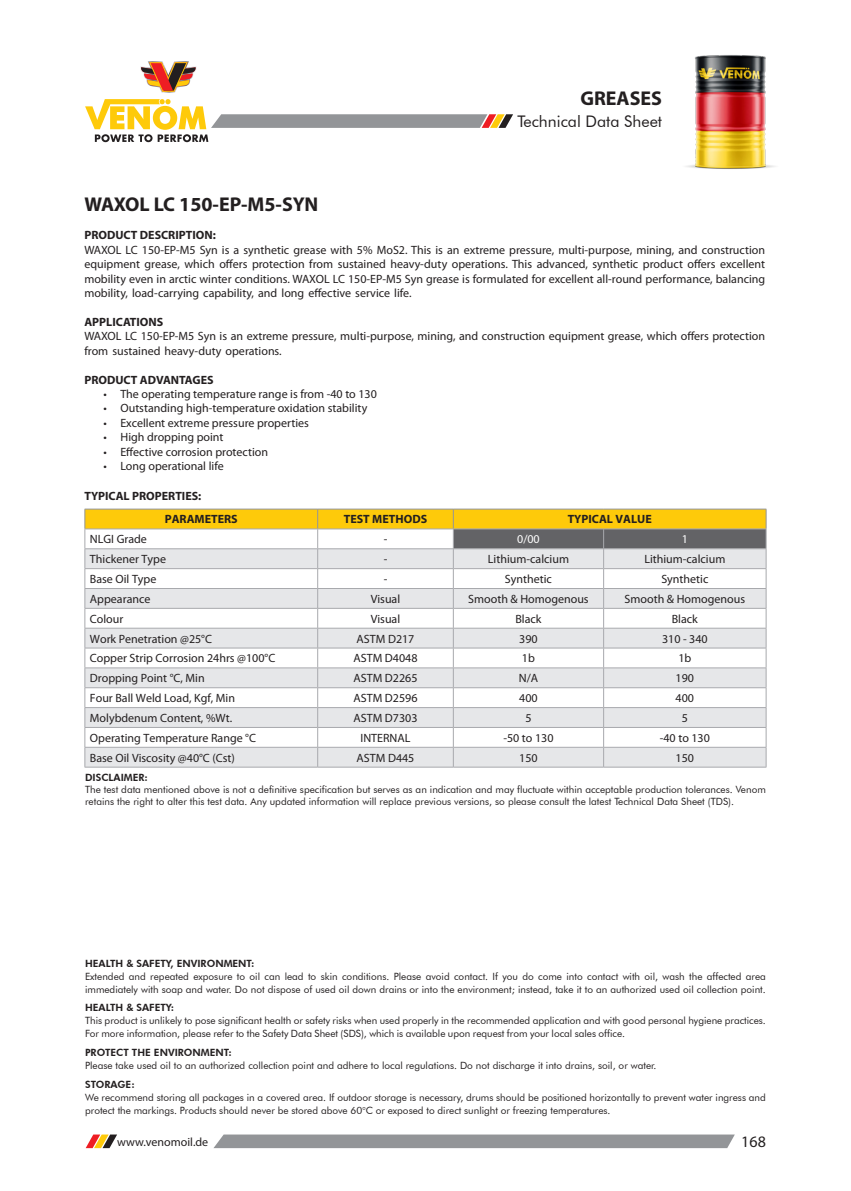
<style>
.page{position:relative;width:851px;height:1191px;background:#fff}
.page>*{position:absolute;margin:0;border:0;box-sizing:border-box;transform-origin:0 0}
.t1{font:700 20px "Myriad Pro";color:#231f20}
.t2{font:16px "Futura BT";color:#231f20}
.t3{font:16px "Myriad Pro";color:#231f20}
.t4{font:12px/14.4px "Myriad Pro";color:#231f20;text-align:justify}
.t5{font:700 12px "Myriad Pro";color:#231f20}
.t6{font:12px "Myriad Pro";color:#fff}
.t7{font:10px/13px "Futura BT";color:#231f20}
.t8{font:800 10px "Futura BT";color:#231f20}
</style>
<div class="page">
<img style="left:686px;top:55px;width:89px;height:114px">
<svg style="left:213px;top:1134px;width:521px;height:14px;background:#989a9d"></svg>
<svg style="left:86px;top:1134px;width:31px;height:14px"></svg>
<svg style="left:85px;top:99px;width:428px;height:43px"></svg>
<svg style="left:140px;top:61px;width:57px;height:31px"></svg>
<hr style="left:84px;top:767px;width:233px;height:1px;background:#a8a9ad">
<hr style="left:317px;top:767px;width:136px;height:1px;background:#a8a9ad">
<hr style="left:453px;top:767px;width:150px;height:1px;background:#a8a9ad">
<hr style="left:603px;top:767px;width:163px;height:1px;background:#a8a9ad">
<svg style="left:84px;top:509px;width:682px;height:258px"></svg>
<hr style="left:84px;top:528px;width:233px;height:1px;background:#a8a9ad">
<hr style="left:317px;top:528px;width:136px;height:1px;background:#a8a9ad">
<hr style="left:453px;top:528px;width:150px;height:1px;background:#a8a9ad">
<hr style="left:603px;top:528px;width:163px;height:1px;background:#a8a9ad">
<h1 class="t1" style="left:580px;top:85px;width:83px">GREASES</h1>
<h2 class="t2" style="left:517px;top:112px;width:146px">Technical Data Sheet</h2>
<p class="t1" style="left:84px;top:191px;width:235px">WAXOL LC 150-EP-M5-SYN</p>
<p class="t5" style="left:84px;top:228px;width:133px">PRODUCT DESCRIPTION:</p>
<p class="t4" style="left:84px;top:242px;width:682px">WAXOL LC 150-EP-M5 Syn is a synthetic grease with 5% MoS2. This is an extreme pressure, multi-purpose, mining, and construction equipment grease, which offers protection from sustained heavy-duty operations. This advanced, synthetic product offers excellent mobility even in arctic winter conditions. WAXOL LC 150-EP-M5 Syn grease is formulated for excellent all-round performance, balancing mobility, load-carrying capability, and long effective service life.</p>
<p class="t5" style="left:84px;top:314px;width:80px">APPLICATIONS</p>
<p class="t4" style="left:84px;top:329px;width:682px">WAXOL LC 150-EP-M5 Syn is an extreme pressure, multi-purpose, mining, and construction equipment grease, which offers protection from sustained heavy-duty operations.</p>
<p class="t5" style="left:84px;top:372px;width:131px">PRODUCT ADVANTAGES</p>
<p class="t4" style="left:103px;top:386px;width:275px">• The operating temperature range is from -40 to 130</p>
<p class="t4" style="left:103px;top:401px;width:265px">• Outstanding high-temperature oxidation stability</p>
<p class="t4" style="left:103px;top:415px;width:207px">• Excellent extreme pressure properties</p>
<p class="t4" style="left:103px;top:430px;width:122px">• High dropping point</p>
<p class="t4" style="left:103px;top:444px;width:166px">• Effective corrosion protection</p>
<p class="t4" style="left:103px;top:458px;width:122px">• Long operational life</p>
<p class="t5" style="left:84px;top:488px;width:118px">TYPICAL PROPERTIES:</p>
<p class="t5" style="left:165px;top:511px;width:74px">PARAMETERS</p>
<p class="t5" style="left:344px;top:511px;width:85px">TEST METHODS</p>
<p class="t5" style="left:567px;top:511px;width:86px">TYPICAL VALUE</p>
<p class="t4" style="left:90px;top:532px;width:58px">NLGI Grade</p>
<p class="t4" style="left:383px;top:532px;width:5px">-</p>
<p class="t6" style="left:517px;top:532px;width:24px">0/00</p>
<p class="t6" style="left:681px;top:532px;width:8px">1</p>
<p class="t4" style="left:90px;top:552px;width:78px">Thickener Type</p>
<p class="t4" style="left:383px;top:552px;width:5px">-</p>
<p class="t4" style="left:488px;top:552px;width:83px">Lithium-calcium</p>
<p class="t4" style="left:644px;top:552px;width:83px">Lithium-calcium</p>
<p class="t4" style="left:90px;top:571px;width:68px">Base Oil Type</p>
<p class="t4" style="left:383px;top:571px;width:5px">-</p>
<p class="t4" style="left:505px;top:571px;width:49px">Synthetic</p>
<p class="t4" style="left:661px;top:571px;width:49px">Synthetic</p>
<p class="t4" style="left:90px;top:591px;width:62px">Appearance</p>
<p class="t4" style="left:371px;top:591px;width:31px">Visual</p>
<p class="t4" style="left:468px;top:591px;width:122px">Smooth &amp; Homogenous</p>
<p class="t4" style="left:624px;top:591px;width:122px">Smooth &amp; Homogenous</p>
<p class="t4" style="left:90px;top:611px;width:35px">Colour</p>
<p class="t4" style="left:371px;top:611px;width:31px">Visual</p>
<p class="t4" style="left:515px;top:611px;width:28px">Black</p>
<p class="t4" style="left:671px;top:611px;width:28px">Black</p>
<p class="t4" style="left:90px;top:631px;width:124px">Work Penetration @25°C</p>
<p class="t4" style="left:356px;top:631px;width:59px">ASTM D217</p>
<p class="t4" style="left:519px;top:631px;width:20px">390</p>
<p class="t4" style="left:662px;top:631px;width:47px">310 - 340</p>
<p class="t4" style="left:90px;top:651px;width:187px">Copper Strip Corrosion 24hrs @100°C</p>
<p class="t4" style="left:353px;top:651px;width:66px">ASTM D4048</p>
<p class="t4" style="left:522px;top:651px;width:14px">1b</p>
<p class="t4" style="left:678px;top:651px;width:14px">1b</p>
<p class="t4" style="left:90px;top:671px;width:116px">Dropping Point °C, Min</p>
<p class="t4" style="left:353px;top:671px;width:66px">ASTM D2265</p>
<p class="t4" style="left:518px;top:671px;width:21px">N/A</p>
<p class="t4" style="left:675px;top:671px;width:20px">190</p>
<p class="t4" style="left:90px;top:691px;width:147px">Four Ball Weld Load, Kgf, Min</p>
<p class="t4" style="left:353px;top:691px;width:66px">ASTM D2596</p>
<p class="t4" style="left:519px;top:691px;width:20px">400</p>
<p class="t4" style="left:675px;top:691px;width:20px">400</p>
<p class="t4" style="left:90px;top:710px;width:144px">Molybdenum Content, %Wt.</p>
<p class="t4" style="left:353px;top:710px;width:66px">ASTM D7303</p>
<p class="t4" style="left:525px;top:710px;width:8px">5</p>
<p class="t4" style="left:681px;top:710px;width:8px">5</p>
<p class="t4" style="left:90px;top:730px;width:168px">Operating Temperature Range °C</p>
<p class="t4" style="left:360px;top:730px;width:51px">INTERNAL</p>
<p class="t4" style="left:503px;top:730px;width:52px">-50 to 130</p>
<p class="t4" style="left:659px;top:730px;width:52px">-40 to 130</p>
<p class="t4" style="left:90px;top:750px;width:146px">Base Oil Viscosity @40°C (Cst)</p>
<p class="t4" style="left:356px;top:750px;width:59px">ASTM D445</p>
<p class="t4" style="left:519px;top:750px;width:20px">150</p>
<p class="t4" style="left:675px;top:750px;width:20px">150</p>
<p class="t8" style="left:85px;top:771px;width:64px">DISCLAIMER:</p>
<p class="t7" style="left:85px;top:783px;width:682px;line-height:12px">The test data mentioned above is not a definitive specification but serves as an indication and may fluctuate within acceptable production tolerances. Venom retains the right to alter this test data. Any updated information will replace previous versions, so please consult the latest Technical Data Sheet (TDS).</p>
<p class="t8" style="left:85px;top:957px;width:171px">HEALTH &amp; SAFETY, ENVIRONMENT:</p>
<p class="t7" style="left:85px;top:969px;width:682px">Extended and repeated exposure to oil can lead to skin conditions. Please avoid contact. If you do come into contact with oil, wash the affected area immediately with soap and water. Do not dispose of used oil down drains or into the environment; instead, take it to an authorized used oil collection point.</p>
<p class="t8" style="left:85px;top:1001px;width:91px">HEALTH &amp; SAFETY:</p>
<p class="t7" style="left:85px;top:1014px;width:682px">This product is unlikely to pose significant health or safety risks when used properly in the recommended application and with good personal hygiene practices.<br>For more information, please refer to the Safety Data Sheet (SDS), which is available upon request from your local sales office.</p>
<p class="t8" style="left:85px;top:1046px;width:148px">PROTECT THE ENVIRONMENT:</p>
<p class="t7" style="left:85px;top:1058px;width:573px">Please take used oil to an authorized collection point and adhere to local regulations. Do not discharge it into drains, soil, or water.</p>
<p class="t8" style="left:85px;top:1078px;width:51px">STORAGE:</p>
<p class="t7" style="left:85px;top:1090px;width:682px">We recommend storing all packages in a covered area. If outdoor storage is necessary, drums should be positioned horizontally to prevent water ingress and protect the markings. Products should never be stored above 60°C or exposed to direct sunlight or freezing temperatures.</p>
<p class="t4" style="left:117px;top:1134px;width:93px">www.venomoil.de</p>
<h2 class="t3" style="left:741px;top:1131px;width:26px">168</h2>
</div>
